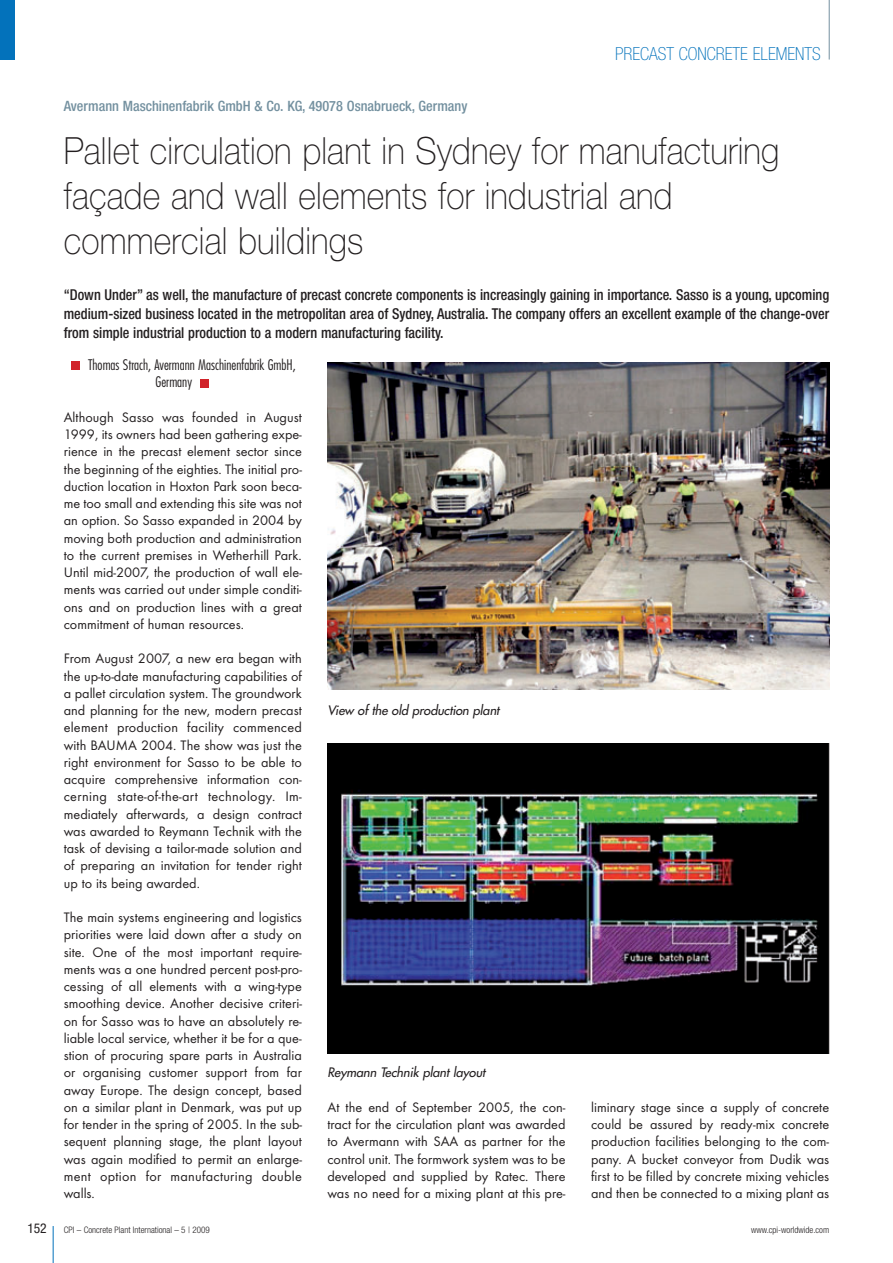
<style>
.page{position:relative;width:893px;height:1263px;background:#fff}
.page>*{position:absolute;margin:0;border:0;box-sizing:border-box;transform-origin:0 0}
.t1{font:100 37.5px/45px "Helvetica Neue";letter-spacing:.005em;color:#231f20;scale:.9 1}
.t2{font:100 condensed 18px "Helvetica Neue";color:#0372bb}
.t3{font:500 condensed 15px/18.8px "Helvetica Neue";color:#231f20;text-align:justify;scale:.95 1}
.t4{font:14.25px/17.2px "Futura T";color:#231f20;text-align:justify}
.t5{font:500 condensed 14.25px "Helvetica Neue";color:#73909f}
.t6{font:300 condensed 14.25px/17.2px "Futura";color:#231f20}
.t7{font:condensed 13.5px "Helvetica Neue";color:#231f20}
.t8{font:italic 12.75px "Futura";color:#231f20}
.t9{font:300 condensed 9px "Helvetica Neue";color:#231f20}
</style>
<div class="page">
<hr style="left:53px;top:1226px;width:1px;height:37px;background:#0372bb">
<hr style="left:829px;top:0;width:1px;height:60px;background:#73909f">
<div style="left:0;top:0;width:15px;height:60px;background:#0372bb"></div>
<div style="left:200px;top:379px;width:9px;height:8px;background:#d1232a"></div>
<div style="left:72px;top:361px;width:8px;height:9px;background:#d1232a"></div>
<img style="left:327px;top:363px;width:502px;height:327px">
<img style="left:327px;top:743px;width:502px;height:311px">
<p class="t5" style="left:64px;top:101px;width:405px">Avermann Maschinenfabrik GmbH &amp; Co. KG, 49078 Osnabrueck, Germany</p>
<p class="t2" style="left:615px;top:47px;width:207px">PRECAST CONCRETE ELEMENTS</p>
<h1 class="t1" style="left:64px;top:132px;width:797px">Pallet circulation plant in Sydney for manufacturing façade and wall elements for industrial and commercial buildings</h1>
<p class="t3" style="left:64px;top:287px;width:807px">“Down Under” as well, the manufacture of precast concrete components is increasingly gaining in importance. Sasso is a young, upcoming medium-sized business located in the metropolitan area of Sydney, Australia. The company offers an excellent example of the change-over from simple industrial production to a modern manufacturing facility.</p>
<p class="t6" style="left:156px;top:357px;width:142px;text-indent:-67px">Thomas Strach, Avermann Maschinenfabrik GmbH,<br>Germany</p>
<p class="t4" style="left:64px;top:410px;width:240px">Although Sasso was founded in August 1999, its owners had been gathering expe&shy;rience in the precast element sector since the beginning of the eighties. The initial pro&shy;duction location in Hoxton Park soon beca&shy;me too small and extending this site was not an option. So Sasso expanded in 2004 by moving both production and administration to the current premises in Wetherhill Park.<br>Until mid-2007, the production of wall ele&shy;ments was carried out under simple conditi&shy;ons and on production lines with a great commitment of human resources.</p>
<p class="t4" style="left:64px;top:651px;width:240px">From August 2007, a new era began with the up-to-date manufacturing capabilities of a pallet circulation system. The groundwork and planning for the new, modern precast element production facility commenced with BAUMA 2004. The show was just the right environment for Sasso to be able to acquire comprehensive information con - cerning state-of-the-art technology. Im - mediate ly afterwards, a design contract was awarded to Reymann Technik with the task of devising a tailor-made solution and of preparing an invitation for tender right up to its being awarded.</p>
<p class="t4" style="left:64px;top:910px;width:240px">The main systems engineering and logistics priorities were laid down after a study on site. One of the most important require&shy;ments was a one hundred percent post-pro&shy;cessing of all elements with a wing-type smoothing device. Another decisive criteri&shy;on for Sasso was to have an absolutely re - liable local service, whether it be for a que&shy;stion of procuring spare parts in Australia or organising customer support from far away Europe. The design concept, based on a similar plant in Denmark, was put up for tender in the spring of 2005. In the sub&shy;sequent planning stage, the plant layout was again modified to permit an enlarge&shy;ment option for manufacturing double walls.</p>
<p class="t8" style="left:327px;top:704px;width:176px">View of the old production plant</p>
<p class="t8" style="left:327px;top:1066px;width:162px">Reymann Technik plant layout</p>
<p class="t4" style="left:327px;top:1100px;width:240px">At the end of September 2005, the con&shy;tract for the circulation plant was awarded to Avermann with SAA as partner for the control unit. The formwork system was to be developed and supplied by Ratec. There was no need for a mixing plant at this pre -</p>
<p class="t4" style="left:591px;top:1100px;width:240px">liminary stage since a supply of concrete could be assured by ready-mix concrete production facilities belonging to the com&shy;pany. A bucket conveyor from Dudik was first to be filled by concrete mixing vehicles and then be connected to a mixing plant as</p>
<p class="t7" style="left:27px;top:1223px;width:21px">152</p>
<p class="t9" style="left:64px;top:1226px;width:147px">CPI – Concrete Plant International – 5 | 2009</p>
<p class="t9" style="left:751px;top:1226px;width:80px">www.cpi-worldwide.com</p>
</div>
